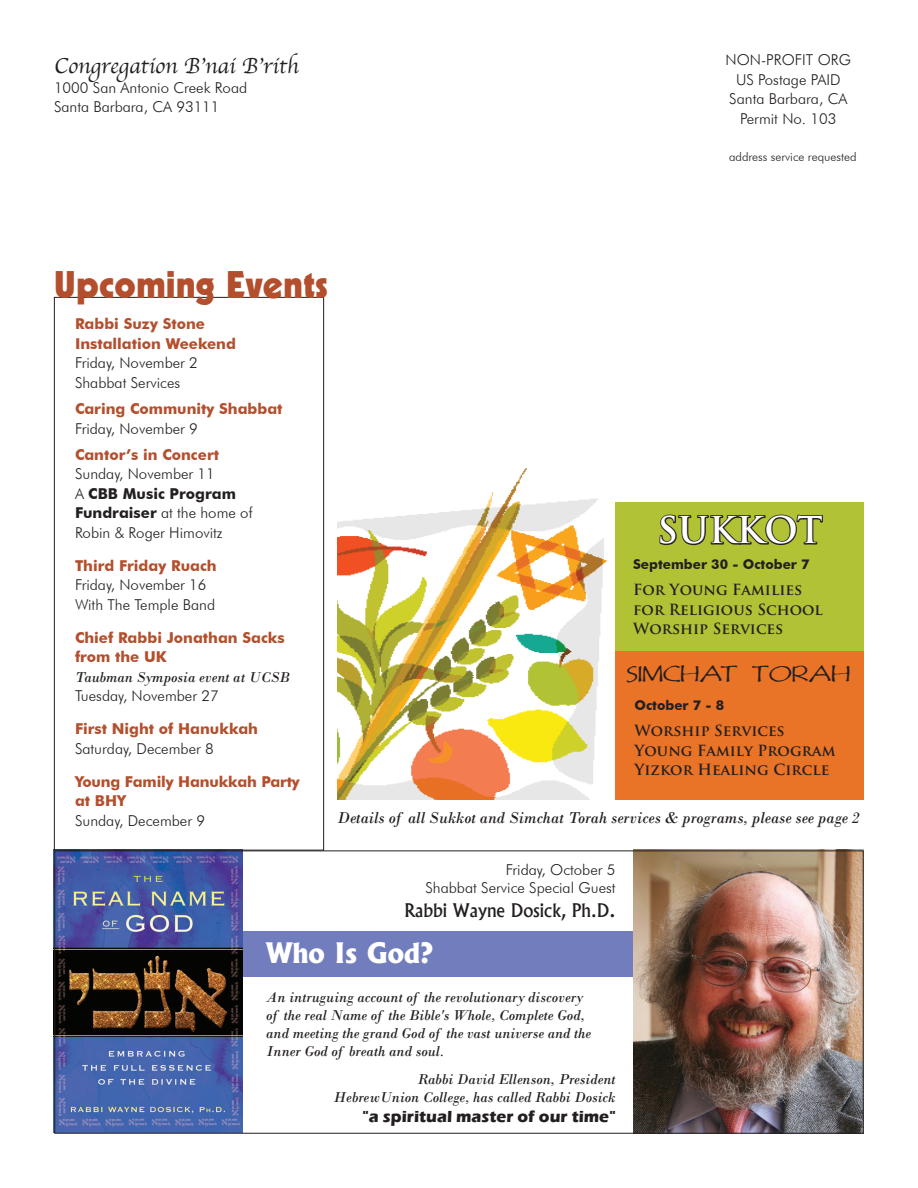
<style>
.page{position:relative;width:918px;height:1188px;background:#fff}
.page>*{position:absolute;margin:0;border:0;box-sizing:border-box;transform-origin:0 0}
.t1{font:37.5px "Geometric 231 BT Heavy C";color:#b34f2d}
.t2{font:700 36px "Trajan Pro";color:#fff}
.body{font:800 27px "Albertus";color:#fff}
.t3{font:24px "Di Murphic";color:#231f20}
.t4{font:22.5px "Apple Chancery";color:#231f20}
.body-2{font:500 18px "Albertus";color:#231f20}
.Bodoni_italics_10_pt{font:italic 16.5px "Bodoni";color:#231f20}
.Bodoni_italics_10_pt-2{font:700 16.5px "Eras ITC";color:#231f20}
.body-3{font:300 15px/19.5px "Futura BT";color:#231f20}
.Bodoni_italics_10_pt-3{font:italic 15px/18px "Bodoni";color:#231f20}
.t5{font:700 15px/19.5px "Futura BT";color:#b34f2d}
.t6{font:700 15px/19.5px "Trajan Pro";color:#231f20}
.t7{font:700 13.5px "Futura BT";color:#231f20}
.t8{font:300 12px "Futura BT";color:#231f20}
.s1{font-weight:300;color:#231f20}
.s2{font-weight:700;color:#b34f2d}
.s3{font-weight:700}
.s4{font-family:"Futura BT";font-weight:300;font-style:normal}
.s5{font-size:19.5px}
</style>
<div class="page">
<div style="left:230px;top:931px;width:412px;height:45px;background:#717dbd"></div>
<img style="left:56px;top:852px;width:187px;height:280px">
<img style="left:633px;top:852px;width:229px;height:280px">
<div style="left:54px;top:297px;width:270px;height:553px;border:1px solid #231f20"></div>
<img style="left:338px;top:469px;width:269px;height:331px">
<div style="left:616px;top:502px;width:248px;height:157px;background:#b2c235"></div>
<div style="left:616px;top:651px;width:248px;height:149px;background:#e97326"></div>
<svg style="left:659px;top:514px;width:164px;height:32px"></svg>
<p class="t4" style="left:54px;top:53px;width:246px">Congregation B’nai B’rith</p>
<p class="body-3" style="left:54px;top:78px;width:195px">1000 San Antonio Creek Road</p>
<p class="body-3" style="left:54px;top:97px;width:167px">Santa Barbara, CA 93111</p>
<p class="body-3" style="left:726px;top:50px;width:127px">NON-PROFIT ORG</p>
<p class="body-3" style="left:736px;top:70px;width:106px">US Postage PAID</p>
<p class="body-3" style="left:729px;top:89px;width:120px">Santa Barbara, CA</p>
<p class="body-3" style="left:740px;top:109px;width:98px">Permit No. 103</p>
<p class="t8" style="left:729px;top:149px;width:129px">address service requested</p>
<p class="t1" style="left:54px;top:261px;width:276px">Upcoming Events</p>
<p class="t5" style="left:75px;top:314px;width:162px">Rabbi Suzy Stone<br>Installation Weekend</p>
<p class="body-3" style="left:75px;top:353px;width:124px">Friday, November 2<br>Shabbat Services</p>
<p class="t5" style="left:75px;top:399px;width:209px">Caring Community Shabbat<br><span class="s1">Friday, November 9</span></p>
<p class="body-3" style="left:75px;top:445px;width:179px"><span class="s2">Cantor’s in Concert<br></span>Sunday, November 11<br>A <span class="s3">CBB Music Program<br>Fundraiser</span> at the home of<br>Robin &amp; Roger Himovitz</p>
<p class="body-3" style="left:75px;top:556px;width:143px"><span class="s2">Third Friday Ruach<br></span>Friday, November 16<br>With The Temple Band</p>
<p class="t5" style="left:75px;top:628px;width:211px">Chief Rabbi Jonathan Sacks from the UK</p>
<p class="Bodoni_italics_10_pt-3" style="left:75px;top:667px;width:217px;line-height:19.5px">Taubman Symposia event at UCSB<br><span class="s4">Tuesday, November 27</span></p>
<p class="t5" style="left:75px;top:719px;width:185px">First Night of Hanukkah<br><span class="s1">Saturday, December 8</span></p>
<p class="t5" style="left:75px;top:772px;width:226px">Young Family Hanukkah Party at BHY<br><span class="s1">Sunday, December 9</span></p>
<p class="t2" style="left:657px;top:508px;width:167px">SUKKOT</p>
<p class="t7" style="left:633px;top:556px;width:178px">September 30 - October 7</p>
<p class="t6" style="left:633px;top:580px;width:191px">For Young Families for Religious School<br>Worship Services</p>
<p class="t3" style="left:627px;top:660px;width:225px">SIMCHAT TORAH</p>
<p class="t7" style="left:634px;top:697px;width:91px">October 7 - 8</p>
<p class="t6" style="left:634px;top:721px;width:152px">Worship Services</p>
<p class="t6" style="left:634px;top:741px;width:203px">Young Family Program</p>
<p class="t6" style="left:634px;top:760px;width:196px">Yizkor Healing Circle</p>
<p class="Bodoni_italics_10_pt" style="left:338px;top:808px;width:524px">Details of all Sukkot and Simchat Torah services &amp; programs, please see page 2</p>
<p class="body-3" style="left:425px;top:861px;width:192px;line-height:18px;text-align:right">Friday, October 5<br>Shabbat Service Special Guest</p>
<p class="body-2" style="left:404px;top:899px;width:213px">Rabbi Wayne Dosick, Ph.D<span class="s5">.</span></p>
<p class="body" style="left:266px;top:935px;width:168px">Who Is God?</p>
<p class="Bodoni_italics_10_pt-3" style="left:266px;top:988px;width:327px">An intruguing account of the revolutionary discovery of the real Name of the Bible's Whole, Complete God, and meeting the grand God of the vast universe and the Inner God of breath and soul.</p>
<p class="Bodoni_italics_10_pt-3" style="left:334px;top:1070px;width:283px;text-align:right">Rabbi David Ellenson, President<br>HebrewUnion College, has called Rabbi Dosick</p>
<p class="Bodoni_italics_10_pt-2" style="left:362px;top:1107px;width:255px">"a spiritual master of our time"</p>
</div>
